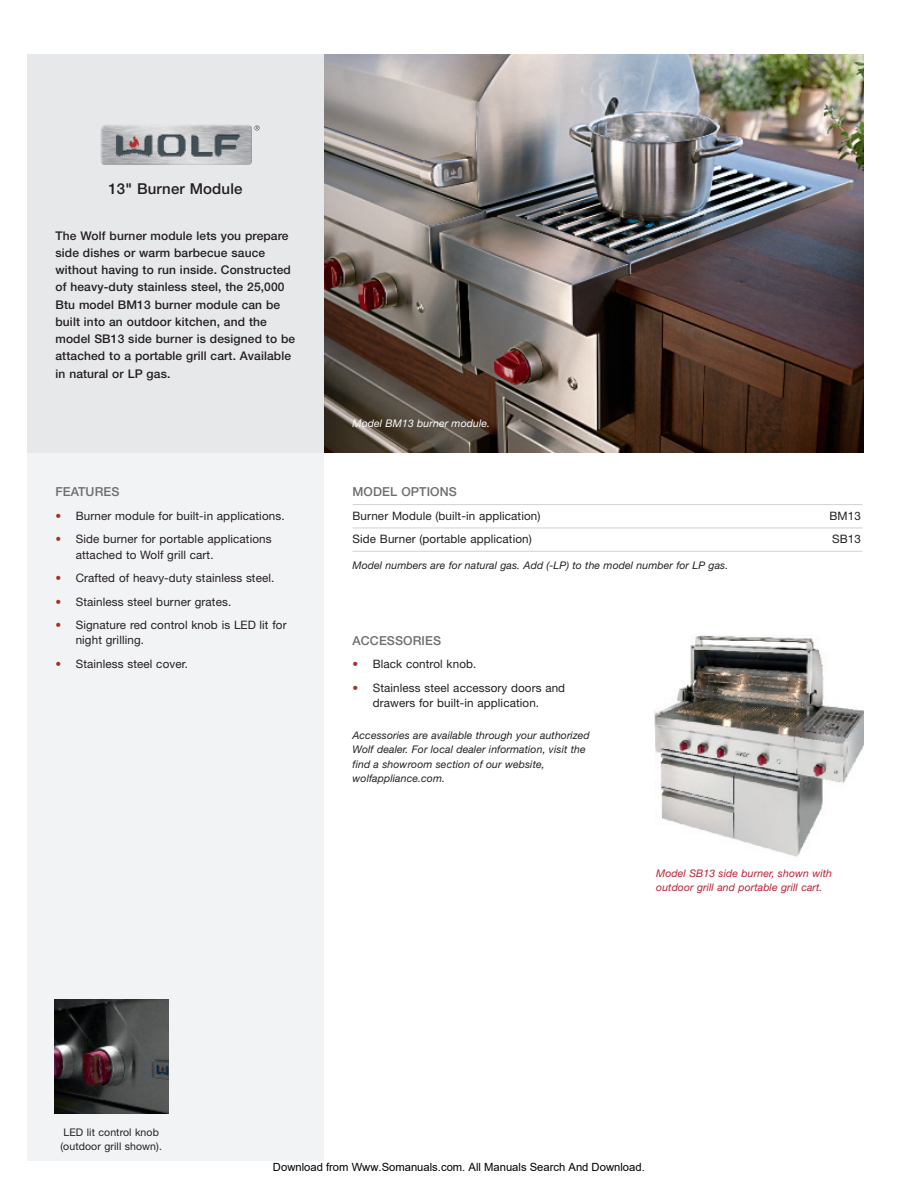
<style>
.page{position:relative;width:918px;height:1188px;background:#fff}
.page>*{position:absolute;margin:0;border:0;box-sizing:border-box;transform-origin:0 0}
.t1{font:500 15px "Helvetica Neue LT Std";letter-spacing:.01em;color:#231f20}
.t2{font:500 12.3px "Helvetica Neue LT Std";letter-spacing:.01em;color:#6c6d70}
.t3{font:500 12px/17.2px "Helvetica Neue LT Std";letter-spacing:.01em;color:#231f20}
.t4{font:11.7px/15.3px "Helvetica Neue LT Std";letter-spacing:.01em;color:#231f20}
.t5{font:11.25px "Arial";color:#000}
.t6{font:italic 10.5px/14.2px "Helvetica Neue LT Std";letter-spacing:.01em;color:#231f20}
.t7{font:italic 10.5px/14.2px "Helvetica Neue LT Std";letter-spacing:.01em;color:#ba1f33}
.t8{font:10.5px/13.5px "Helvetica Neue LT Std";letter-spacing:.01em;color:#231f20}
.t9{font:italic 10.5px "Helvetica Neue LT Std";letter-spacing:.01em;color:#fff}
.s1{color:#a4312a}
</style>
<div class="page">
<div style="left:27px;top:452px;width:297px;height:709px;background:#f2f3f4"></div>
<div style="left:27px;top:54px;width:297px;height:398px;background:#e7e8e9"></div>
<img style="left:101px;top:125px;width:151px;height:40px;border-radius:4px">
<svg style="left:254px;top:125px;width:6px;height:6px"></svg>
<img style="left:54px;top:999px;width:114px;height:114px">
<img style="left:324px;top:54px;width:540px;height:398px">
<hr style="left:352px;top:504px;width:510px;height:1px;background:#d1d2d4">
<hr style="left:352px;top:528px;width:510px;height:1px;background:#d1d2d4">
<hr style="left:352px;top:551px;width:510px;height:1px;background:#d1d2d4">
<img style="left:655px;top:634px;width:209px;height:223px">
<p class="t1" style="left:108px;top:184px;width:136px">13" Burner Module</p>
<p class="t3" style="left:55px;top:228px;width:241px">The Wolf burner module lets you prepare side dishes or warm barbecue sauce without having to run inside. Constructed of heavy-duty stainless steel, the 25,000<br>Btu model BM13 burner module can be built into an outdoor kitchen, and the model SB13 side burner is designed to be attached to a portable grill cart. Available in natural or LP gas.</p>
<p class="t2" style="left:56px;top:488px;width:66px">FEATURES</p>
<p class="t4" style="left:56px;top:509px;width:231px"><span class="s1">•</span> Burner module for built-in applications.</p>
<p class="t4" style="left:76px;top:533px;width:197px;text-indent:-20px"><span class="s1">•</span> Side burner for portable applications attached to Wolf grill cart.</p>
<p class="t4" style="left:56px;top:571px;width:220px"><span class="s1">•</span> Crafted of heavy-duty stainless steel.</p>
<p class="t4" style="left:56px;top:595px;width:177px"><span class="s1">•</span> Stainless steel burner grates.</p>
<p class="t4" style="left:76px;top:618px;width:212px;text-indent:-20px"><span class="s1">•</span> Signature red control knob is LED lit for night grilling.</p>
<p class="t4" style="left:56px;top:657px;width:134px"><span class="s1">•</span> Stainless steel cover.</p>
<p class="t9" style="left:352px;top:420px;width:139px">Model BM13 burner module.</p>
<p class="t2" style="left:352px;top:488px;width:106px">MODEL OPTIONS</p>
<p class="t4" style="left:352px;top:509px;width:190px">Burner Module (built-in application)</p>
<p class="t4" style="left:829px;top:509px;width:33px">BM13</p>
<p class="t4" style="left:352px;top:533px;width:181px">Side Burner (portable application)</p>
<p class="t4" style="left:832px;top:533px;width:30px">SB13</p>
<p class="t6" style="left:352px;top:559px;width:377px">Model numbers are for natural gas. Add (-LP) to the model number for LP gas.</p>
<p class="t2" style="left:352px;top:636px;width:90px">ACCESSORIES</p>
<p class="t4" style="left:352px;top:658px;width:125px"><span class="s1">•</span> Black control knob.</p>
<p class="t4" style="left:352px;top:681px;width:214px;text-align:center"><span class="s1">•</span> Stainless steel accessory doors and drawers for built-in application.</p>
<p class="t6" style="left:352px;top:729px;width:239px">Accessories are available through your authorized Wolf dealer. For local dealer information, visit the find a showroom section of our website, wolfappliance.com.</p>
<p class="t7" style="left:656px;top:867px;width:177px">Model SB13 side burner, shown with outdoor grill and portable grill cart.</p>
<p class="t8" style="left:60px;top:1127px;width:103px">LED lit control knob (outdoor grill shown).</p>
<p class="t5" style="left:273px;top:1160px;width:373px">Download from Www.Somanuals.com. All Manuals Search And Download.</p>
</div>
